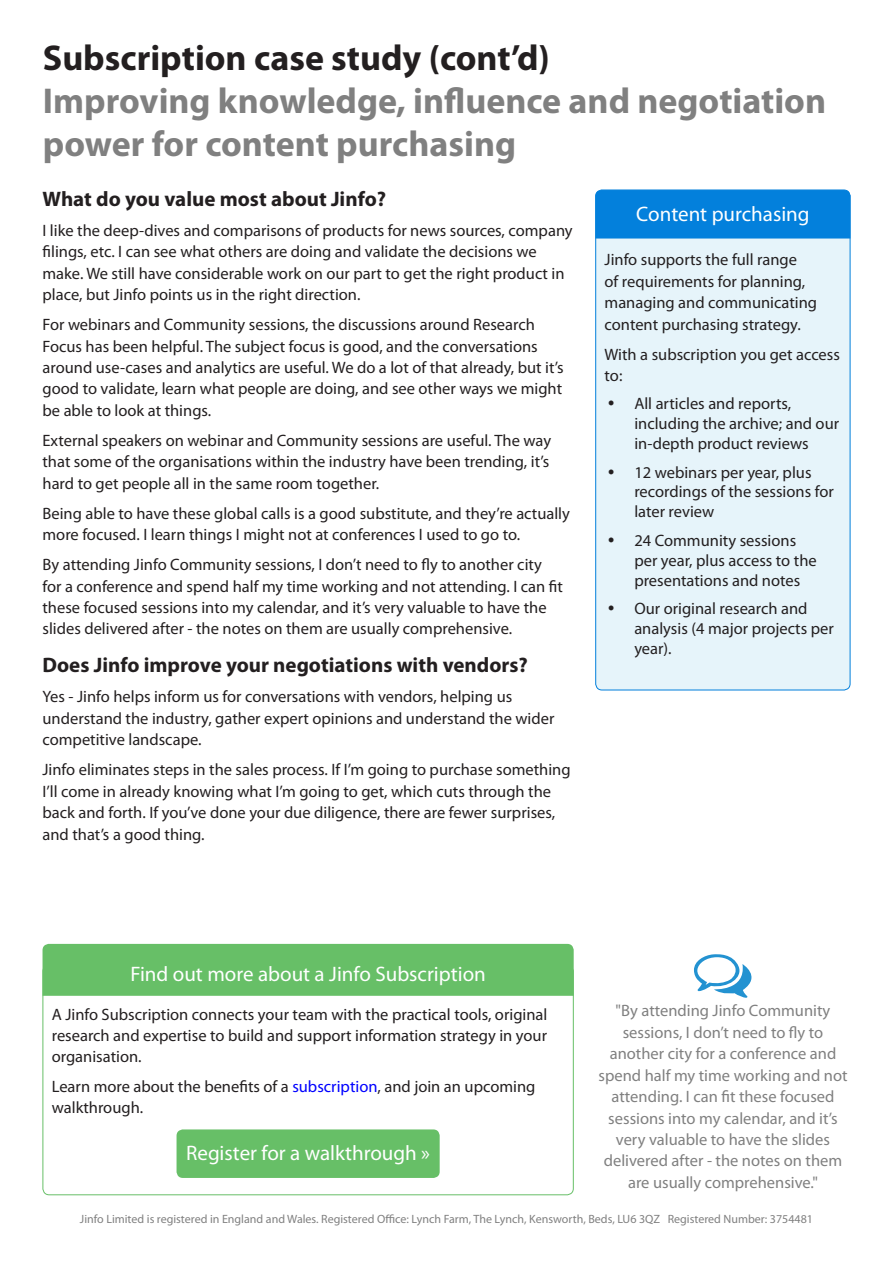
<style>
.page{position:relative;width:893px;height:1263px;background:#fff}
.page>*{position:absolute;margin:0;border:0;box-sizing:border-box;transform-origin:0 0}
.Heading_1{font:700 36px/43.2px "Myriad Pro";color:#808080}
.Heading_1-2{font:700 36px "Myriad Pro";color:#231f20}
.t1{font:700 21px "Myriad Pro";color:#231f20}
.Text_Body{font:21px "Myriad Pro";color:#fff}
.FUMSI_Normal_Indente{font:21px "Myriad Pro";color:#fff}
.Text_Body-2{font:16.5px/21.5px "Myriad Pro";color:#231f20}
.Text_Body-3{font:16.5px/21.5px "Myriad Pro";color:#808080;text-align:center}
.JINFO_Normal_Indente{font:16.5px/19.8px "Myriad Pro";color:#231f20}
.FUMSI_Normal_Indente-2{font:16.5px/21px "Myriad Pro";color:#231f20;text-align:justify}
.t2{font:12px "Myriad Pro";color:#808080}
.s1{color:#00f}
</style>
<div class="page">
<div style="left:596px;top:190px;width:254px;height:500px;background:#e6f4fa;border-radius:6px"></div>
<div style="left:595px;top:190px;width:255px;height:49px;background:#0380dc"></div>
<div style="left:43px;top:944px;width:531px;height:52px;background:#67bf67"></div>
<svg style="left:694px;top:954px;width:58px;height:44px"></svg>
<div style="left:177px;top:1129px;width:263px;height:49px;background:#67bf67;border-radius:6px"></div>
<p class="Heading_1-2" style="left:43px;top:34px;width:508px">Subscription case study (cont’d)</p>
<p class="Heading_1" style="left:43px;top:78px;width:785px">Improving knowledge, influence and negotiation power for content purchasing</p>
<p class="t1" style="left:43px;top:185px;width:345px">What do you value most about Jinfo?</p>
<p class="Text_Body-2" style="left:43px;top:219px;width:532px">I like the deep-dives and comparisons of products for news sources, company filings, etc. I can see what others are doing and validate the decisions we make. We still have considerable work on our part to get the right product in place, but Jinfo points us in the right direction.</p>
<p class="Text_Body-2" style="left:43px;top:314px;width:523px">For webinars and Community sessions, the discussions around Research Focus has been helpful. The subject focus is good, and the conversations around use-cases and analytics are useful. We do a lot of that already, but it’s good to validate, learn what people are doing, and see other ways we might be able to look at things.</p>
<p class="Text_Body-2" style="left:43px;top:429px;width:510px;text-align:justify">External speakers on webinar and Community sessions are useful. The way that some of the organisations within the industry have been trending, it’s hard to get people all in the same room together.</p>
<p class="Text_Body-2" style="left:43px;top:502px;width:529px">Being able to have these global calls is a good substitute, and they’re actually more focused. I learn things I might not at conferences I used to go to.</p>
<p class="Text_Body-2" style="left:43px;top:554px;width:522px">By attending Jinfo Community sessions, I don’t need to fly to another city for a conference and spend half my time working and not attending. I can fit these focused sessions into my calendar, and it’s very valuable to have the slides delivered after - the notes on them are usually comprehensive.</p>
<p class="t1" style="left:43px;top:652px;width:487px">Does Jinfo improve your negotiations with vendors?</p>
<p class="Text_Body-2" style="left:43px;top:686px;width:513px">Yes - Jinfo helps inform us for conversations with vendors, helping us understand the industry, gather expert opinions and understand the wider competitive landscape.</p>
<p class="Text_Body-2" style="left:43px;top:759px;width:530px">Jinfo eliminates steps in the sales process. If I’m going to purchase something I’ll come in already knowing what I’m going to get, which cuts through the back and forth. If you’ve done your due diligence, there are fewer surprises, and that’s a good thing.</p>
<p class="Text_Body" style="left:636px;top:201px;width:175px">Content purchasing</p>
<p class="Text_Body-2" style="left:605px;top:249px;width:214px">Jinfo supports the full range<br>of requirements for planning, managing and communicating content purchasing strategy.</p>
<p class="Text_Body-2" style="left:605px;top:343px;width:237px">With a subscription you get access to:</p>
<p class="JINFO_Normal_Indente" style="left:634px;top:394px;width:206px">All articles and reports, including the archive; and our in-depth product reviews</p>
<p class="JINFO_Normal_Indente" style="left:634px;top:462px;width:201px">12 webinars per year, plus recordings of the sessions for later review</p>
<p class="JINFO_Normal_Indente" style="left:634px;top:530px;width:184px">24 Community sessions per year, plus access to the presentations and notes</p>
<p class="JINFO_Normal_Indente" style="left:634px;top:599px;width:201px">Our original research and analysis (4 major projects per year).</p>
<p class="Text_Body" style="left:130px;top:961px;width:357px">Find out more about a Jinfo Subscription</p>
<p class="FUMSI_Normal_Indente-2" style="left:52px;top:1004px;width:497px">A Jinfo Subscription connects your team with the practical tools, original research and expertise to build and support information strategy in your organisation.</p>
<p class="FUMSI_Normal_Indente-2" style="left:52px;top:1075px;width:485px">Learn more about the benefits of a <span class="s1">subscription</span>, and join an upcoming walkthrough.</p>
<p class="FUMSI_Normal_Indente" style="left:186px;top:1140px;width:245px">Register for a walkthrough »</p>
<p class="Text_Body-3" style="left:598px;top:1000px;width:250px">"By attending Jinfo Community sessions, I don’t need to fly to another city for a conference and spend half my time working and not attending. I can fit these focused sessions into my calendar, and it’s very valuable to have the slides delivered after - the notes on them are usually comprehensive."</p>
<p class="t2" style="left:80px;top:1211px;width:734px">Jinfo Limited is registered in England and Wales. Registered Office: Lynch Farm, The Lynch, Kensworth, Beds, LU6 3QZ Registered Number: 3754481</p>
</div>
